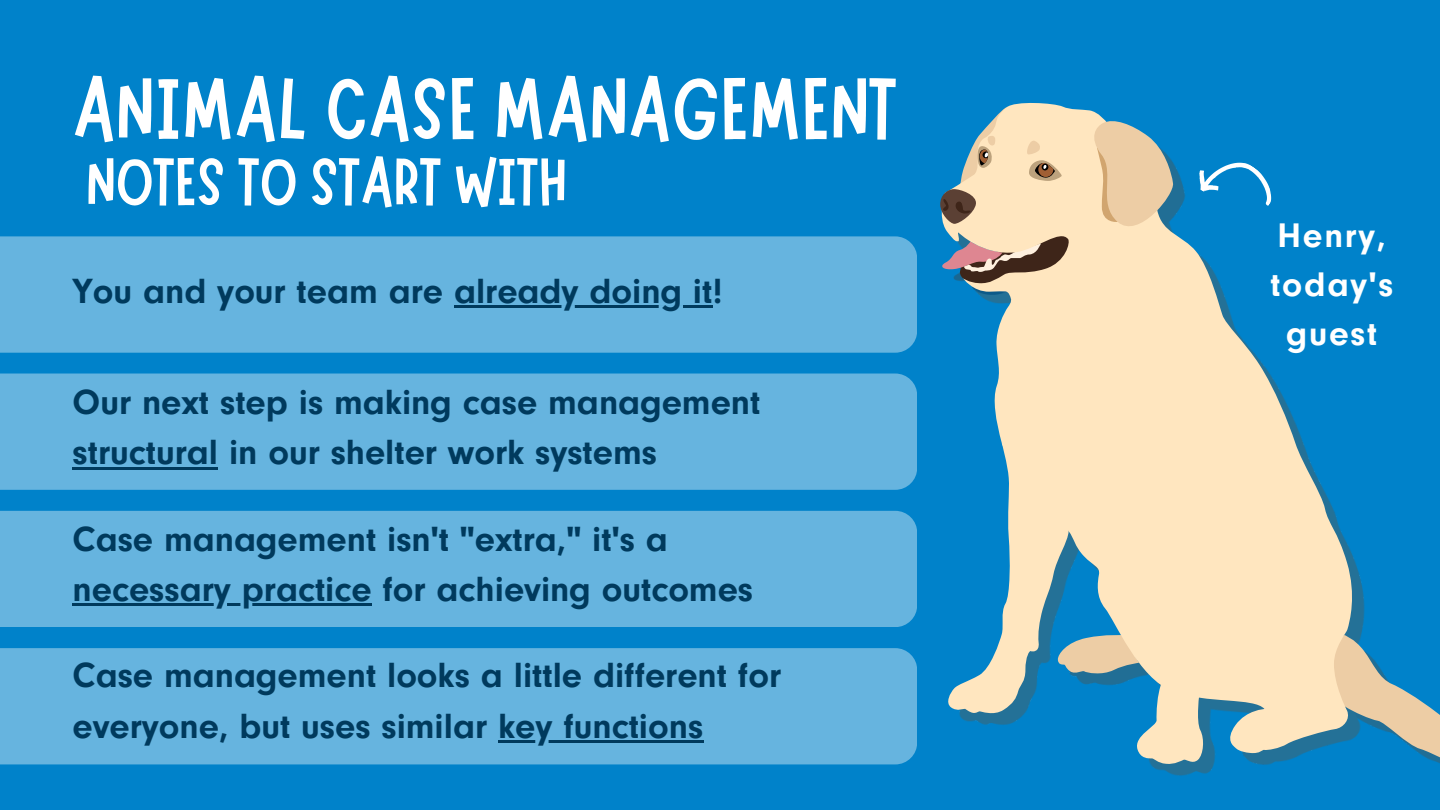
<style>
.page{position:relative;width:1440px;height:810px;background:#0082ca}
.page>*{position:absolute;margin:0;border:0;box-sizing:border-box;transform-origin:0 0}
.t1{font:88px "Marykate";color:#fff}
.t2{font:67.9px "Marykate";color:#fff}
.t3{font:700 36.3px/50.2px "Neuzeit Gro";color:#003a5d}
.t4{font:700 35.4px/49.1px "Neuzeit Gro";letter-spacing:.05em;color:#fff;text-align:center}
</style>
<div class="page">
<svg style="left:1357px;top:635px;width:83px;height:128px"></svg>
<svg style="left:970px;top:102px;width:387px;height:652px;fill:#ffe6bf"></svg>
<svg style="left:1088px;top:118px;width:87px;height:122px;background:#c9c4ad"></svg>
<svg style="left:940px;top:107px;width:132px;height:178px"></svg>
<svg style="left:948px;top:427px;width:275px;height:338px"></svg>
<svg style="left:1191px;top:143px;width:91px;height:84px"></svg>
<div style="left:0;top:236px;width:917px;height:117px;background:#66b4df"></div>
<div style="left:0;top:374px;width:917px;height:116px;background:#66b4df"></div>
<div style="left:0;top:511px;width:917px;height:116px;background:#66b4df"></div>
<div style="left:0;top:648px;width:917px;height:116px;background:#66b4df"></div>
<hr style="left:454px;top:305px;width:258px;height:3px;background:#003a5d">
<hr style="left:73px;top:467px;width:145px;height:3px;background:#003a5d">
<hr style="left:73px;top:603px;width:299px;height:3px;background:#003a5d">
<hr style="left:498px;top:740px;width:205px;height:3px;background:#003a5d">
<p class="t1" style="left:73px;top:52px;width:826px">ANIMAL CASE MANAGEMENT</p>
<p class="t2" style="left:86px;top:138px;width:483px">NOTES TO START WITH</p>
<p class="t3" style="left:73px;top:272px;width:652px">You and your team are already doing it!</p>
<p class="t3" style="left:73px;top:383px;width:689px">Our next step is making case management structural in our shelter work systems</p>
<p class="t3" style="left:73px;top:520px;width:682px">Case management isn't "extra," it's a necessary practice for achieving outcomes</p>
<p class="t3" style="left:73px;top:656px;width:710px">Case management looks a little different for everyone, but uses similar key functions</p>
<p class="t4" style="left:1270px;top:216px;width:124px">Henry, today's guest</p>
</div>
